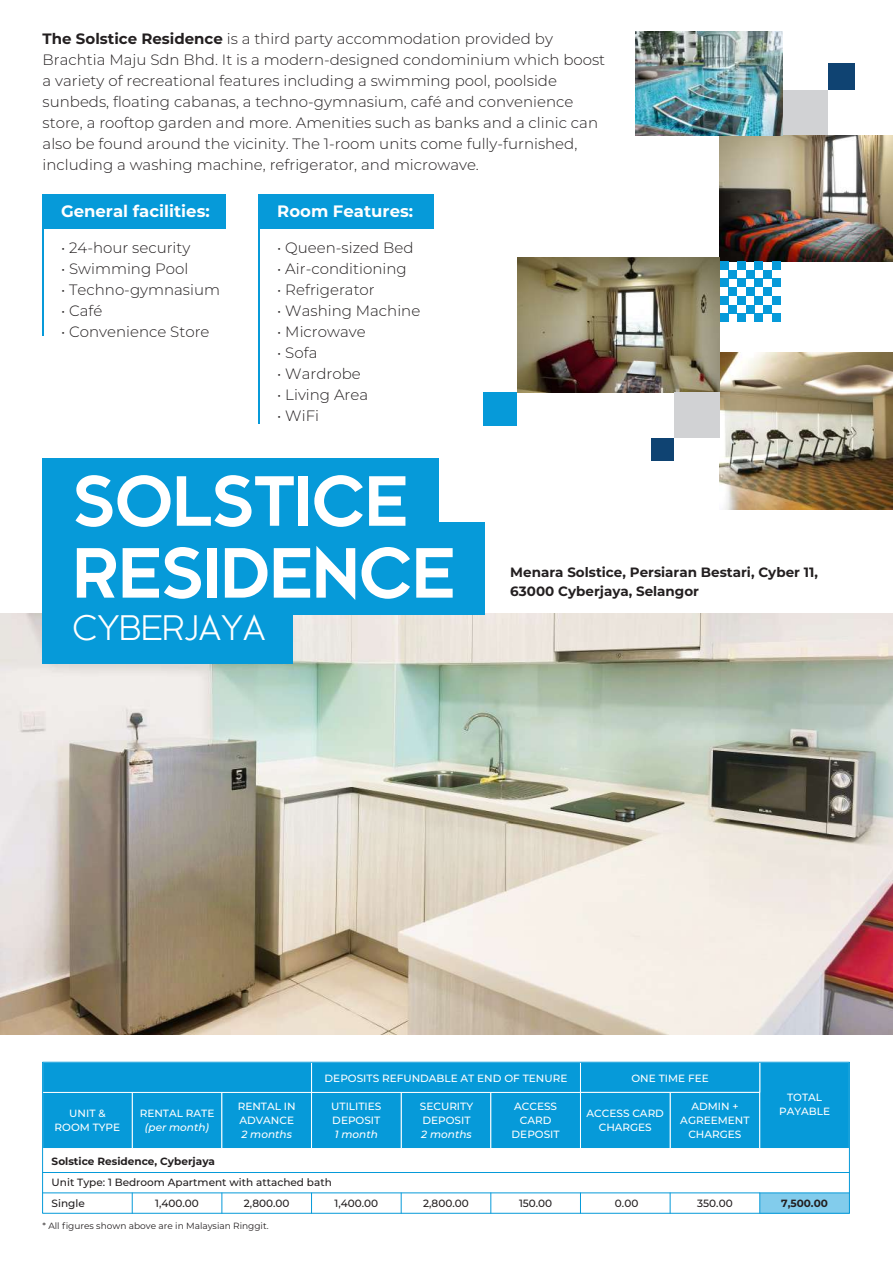
<style>
.page{position:relative;width:893px;height:1263px;background:#fff}
.page>*{position:absolute;margin:0;border:0;box-sizing:border-box;transform-origin:0 0}
.t1{font:700 66px/71.8px "Kessel 105 W00";color:#fff}
.t2{font:33px "Kessel 105 W00";color:#fff}
.t3{font:700 16.5px "Montserrat";color:#fff}
.t4{font:300 15px/21px "Montserrat";color:#231f20}
.t5{font:700 13.5px/19.5px "Montserrat";color:#231f20}
.t6{font:500 10.5px/13.6px "Montserrat";color:#fff}
.t7{font:500 10.5px/20.5px "Montserrat";color:#231f20}
.t8{font:700 10.5px "Montserrat";color:#231f20}
.t9{font:italic 500 10.5px "Montserrat";color:#fff}
.t10{font:9px "Montserrat";color:#231f20}
.s1{font-weight:700}
</style>
<div class="page">
<img style="left:0;top:614px;width:893px;height:420px">
<div style="left:43px;top:194px;width:183px;height:35px;background:#069ad9"></div>
<hr style="left:43px;top:194px;width:1px;height:142px;background:#069ad9">
<div style="left:259px;top:194px;width:175px;height:35px;background:#069ad9"></div>
<hr style="left:259px;top:194px;width:1px;height:230px;background:#069ad9">
<div style="left:43px;top:522px;width:442px;height:92px;background:#069ad9"></div>
<div style="left:43px;top:458px;width:396px;height:66px;background:#069ad9"></div>
<div style="left:43px;top:571px;width:250px;height:92px;background:#069ad9"></div>
<div style="left:760px;top:1193px;width:89px;height:20px;background:#82ccec"></div>
<div style="left:132px;top:1092px;width:90px;height:57px;background:#069ad9;border:1px solid #fff"></div>
<div style="left:42px;top:1092px;width:91px;height:57px;background:#069ad9;border:1px solid #fff"></div>
<div style="left:222px;top:1092px;width:90px;height:57px;background:#069ad9;border:1px solid #fff"></div>
<div style="left:401px;top:1092px;width:90px;height:57px;background:#069ad9;border:1px solid #fff"></div>
<div style="left:311px;top:1092px;width:90px;height:57px;background:#069ad9;border:1px solid #fff"></div>
<div style="left:490px;top:1092px;width:91px;height:57px;background:#069ad9;border:1px solid #fff"></div>
<div style="left:670px;top:1092px;width:90px;height:57px;background:#069ad9;border:1px solid #fff"></div>
<div style="left:580px;top:1092px;width:90px;height:57px;background:#069ad9;border:1px solid #fff"></div>
<div style="left:759px;top:1062px;width:91px;height:87px;background:#069ad9;border:1px solid #fff"></div>
<div style="left:311px;top:1062px;width:270px;height:31px;background:#069ad9;border:1px solid #fff"></div>
<div style="left:580px;top:1062px;width:180px;height:30px;background:#069ad9"></div>
<div style="left:42px;top:1062px;width:270px;height:31px;background:#069ad9;border:1px solid #fff"></div>
<hr style="left:43px;top:1172px;width:806px;height:1px;background:#069ad9">
<hr style="left:43px;top:1192px;width:806px;height:1px;background:#069ad9">
<svg style="left:132px;top:1193px;width:1px;height:19px"></svg>
<svg style="left:222px;top:1193px;width:1px;height:19px"></svg>
<svg style="left:311px;top:1193px;width:1px;height:19px"></svg>
<svg style="left:401px;top:1193px;width:1px;height:19px"></svg>
<svg style="left:490px;top:1193px;width:1px;height:19px"></svg>
<svg style="left:580px;top:1193px;width:1px;height:19px"></svg>
<svg style="left:759px;top:1193px;width:1px;height:19px"></svg>
<div style="left:42px;top:1062px;width:808px;height:152px;border:1px solid #069ad9"></div>
<svg style="left:670px;top:1193px;width:1px;height:20px"></svg>
<img style="left:720px;top:135px;width:173px;height:126px">
<img style="left:720px;top:352px;width:173px;height:157px">
<img style="left:635px;top:31px;width:148px;height:104px">
<img style="left:517px;top:258px;width:203px;height:134px">
<div style="left:674px;top:392px;width:46px;height:46px;background:#d1d2d4"></div>
<div style="left:651px;top:438px;width:23px;height:23px;background:#0f4372"></div>
<div style="left:783px;top:90px;width:45px;height:45px;background:#d1d2d4"></div>
<div style="left:828px;top:63px;width:26px;height:27px;background:#0f4372"></div>
<div style="left:484px;top:392px;width:33px;height:34px;background:#069ad9"></div>
<div style="left:772px;top:296px;width:9px;height:9px;background:#069ad9"></div>
<div style="left:755px;top:296px;width:8px;height:9px;background:#069ad9"></div>
<div style="left:763px;top:287px;width:9px;height:9px;background:#069ad9"></div>
<div style="left:772px;top:278px;width:9px;height:9px;background:#069ad9"></div>
<div style="left:746px;top:287px;width:9px;height:9px;background:#069ad9"></div>
<div style="left:755px;top:278px;width:8px;height:9px;background:#069ad9"></div>
<div style="left:763px;top:270px;width:9px;height:8px;background:#069ad9"></div>
<div style="left:772px;top:261px;width:9px;height:9px;background:#069ad9"></div>
<div style="left:746px;top:270px;width:9px;height:8px;background:#069ad9"></div>
<div style="left:755px;top:261px;width:8px;height:9px;background:#069ad9"></div>
<div style="left:737px;top:296px;width:9px;height:9px;background:#069ad9"></div>
<div style="left:720px;top:296px;width:8px;height:9px;background:#069ad9"></div>
<div style="left:728px;top:287px;width:9px;height:9px;background:#069ad9"></div>
<div style="left:737px;top:278px;width:9px;height:9px;background:#069ad9"></div>
<div style="left:720px;top:278px;width:8px;height:9px;background:#069ad9"></div>
<div style="left:728px;top:270px;width:9px;height:8px;background:#069ad9"></div>
<div style="left:772px;top:313px;width:9px;height:9px;background:#069ad9"></div>
<div style="left:755px;top:313px;width:8px;height:9px;background:#069ad9"></div>
<div style="left:763px;top:305px;width:9px;height:8px;background:#069ad9"></div>
<div style="left:746px;top:305px;width:9px;height:8px;background:#069ad9"></div>
<div style="left:737px;top:313px;width:9px;height:9px;background:#069ad9"></div>
<div style="left:720px;top:313px;width:8px;height:9px;background:#069ad9"></div>
<div style="left:728px;top:305px;width:9px;height:8px;background:#069ad9"></div>
<div style="left:737px;top:261px;width:9px;height:9px;background:#069ad9"></div>
<div style="left:720px;top:261px;width:8px;height:9px;background:#069ad9"></div>
<p class="t4" style="left:43px;top:27px;width:564px"><span class="s1">The Solstice Residence</span> is a third party accommodation provided by Brachtia Maju Sdn Bhd. It is a modern-designed condominium which boost a variety of recreational features including a swimming pool, poolside sunbeds, floating cabanas, a techno-gymnasium, café and convenience store, a rooftop garden and more. Amenities such as banks and a clinic can also be found around the vicinity. The 1-room units come fully-furnished, including a washing machine, refrigerator, and microwave.</p>
<p class="t3" style="left:61px;top:199px;width:150px">General facilities:</p>
<p class="t4" style="left:61px;top:236px;width:131px">• 24-hour security</p>
<p class="t4" style="left:61px;top:257px;width:129px">• Swimming Pool</p>
<p class="t4" style="left:61px;top:278px;width:161px">• Techno-gymnasium</p>
<p class="t4" style="left:61px;top:299px;width:43px">• Café</p>
<p class="t4" style="left:61px;top:320px;width:150px">• Convenience Store</p>
<p class="t3" style="left:277px;top:199px;width:137px">Room Features:</p>
<p class="t4" style="left:277px;top:236px;width:138px">• Queen-sized Bed</p>
<p class="t4" style="left:277px;top:257px;width:131px">• Air-conditioning</p>
<p class="t4" style="left:277px;top:278px;width:99px">• Refrigerator</p>
<p class="t4" style="left:277px;top:299px;width:145px">• Washing Machine</p>
<p class="t4" style="left:277px;top:320px;width:90px">• Microwave</p>
<p class="t4" style="left:277px;top:341px;width:42px">• Sofa</p>
<p class="t4" style="left:277px;top:362px;width:85px">• Wardrobe</p>
<p class="t4" style="left:277px;top:383px;width:92px">• Living Area</p>
<p class="t4" style="left:277px;top:404px;width:43px">• WiFi</p>
<h1 class="t1" style="left:73px;top:464px;width:384px">SOLSTICE<br>RESIDENCE</h1>
<h2 class="t2" style="left:73px;top:609px;width:194px">CYBERJAYA</h2>
<p class="t5" style="left:510px;top:562px;width:309px">Menara Solstice, Persiaran Bestari, Cyber 11,<br>63000 Cyberjaya, Selangor</p>
<p class="t6" style="left:325px;top:1071px;width:244px">DEPOSITS REFUNDABLE AT END OF TENURE</p>
<p class="t6" style="left:631px;top:1071px;width:79px">ONE TIME FEE</p>
<p class="t6" style="left:587px;top:1106px;width:79px;text-align:center">ACCESS CARD<br>CHARGES</p>
<p class="t6" style="left:787px;top:1090px;width:37px">TOTAL</p>
<p class="t6" style="left:331px;top:1099px;width:52px">UTILITIES<br>DEPOSIT</p>
<p class="t9" style="left:335px;top:1126px;width:45px">1 month</p>
<p class="t6" style="left:512px;top:1099px;width:50px;text-align:center">ACCESS<br>CARD<br>DEPOSIT</p>
<p class="t6" style="left:680px;top:1099px;width:71px;text-align:center">ADMIN +<br>AGREEMENT<br>CHARGES</p>
<p class="t6" style="left:420px;top:1099px;width:55px">SECURITY<br>DEPOSIT</p>
<p class="t9" style="left:421px;top:1126px;width:52px">2 months</p>
<p class="t6" style="left:238px;top:1099px;width:59px">RENTAL IN<br>ADVANCE</p>
<p class="t9" style="left:241px;top:1126px;width:52px">2 months</p>
<p class="t6" style="left:69px;top:1106px;width:38px">UNIT &amp;</p>
<p class="t6" style="left:779px;top:1104px;width:52px">PAYABLE</p>
<p class="t6" style="left:55px;top:1120px;width:67px">ROOM TYPE</p>
<p class="t8" style="left:52px;top:1153px;width:165px">Solstice Residence, Cyberjaya</p>
<p class="t7" style="left:52px;top:1172px;width:282px">Unit Type: 1 Bedroom Apartment with attached bath<br>Single</p>
<p class="t6" style="left:140px;top:1106px;width:76px">RENTAL RATE</p>
<p class="t9" style="left:145px;top:1120px;width:66px">(per month)</p>
<p class="t7" style="left:155px;top:1192px;width:45px">1,400.00</p>
<p class="t7" style="left:244px;top:1192px;width:47px">2,800.00</p>
<p class="t7" style="left:334px;top:1192px;width:45px">1,400.00</p>
<p class="t7" style="left:423px;top:1192px;width:47px">2,800.00</p>
<p class="t7" style="left:519px;top:1192px;width:35px">150.00</p>
<p class="t7" style="left:615px;top:1192px;width:25px">0.00</p>
<p class="t7" style="left:697px;top:1192px;width:37px">350.00</p>
<p class="t8" style="left:781px;top:1195px;width:48px">7,500.00</p>
<p class="t10" style="left:43px;top:1219px;width:227px">* All figures shown above are in Malaysian Ringgit.</p>
</div>
